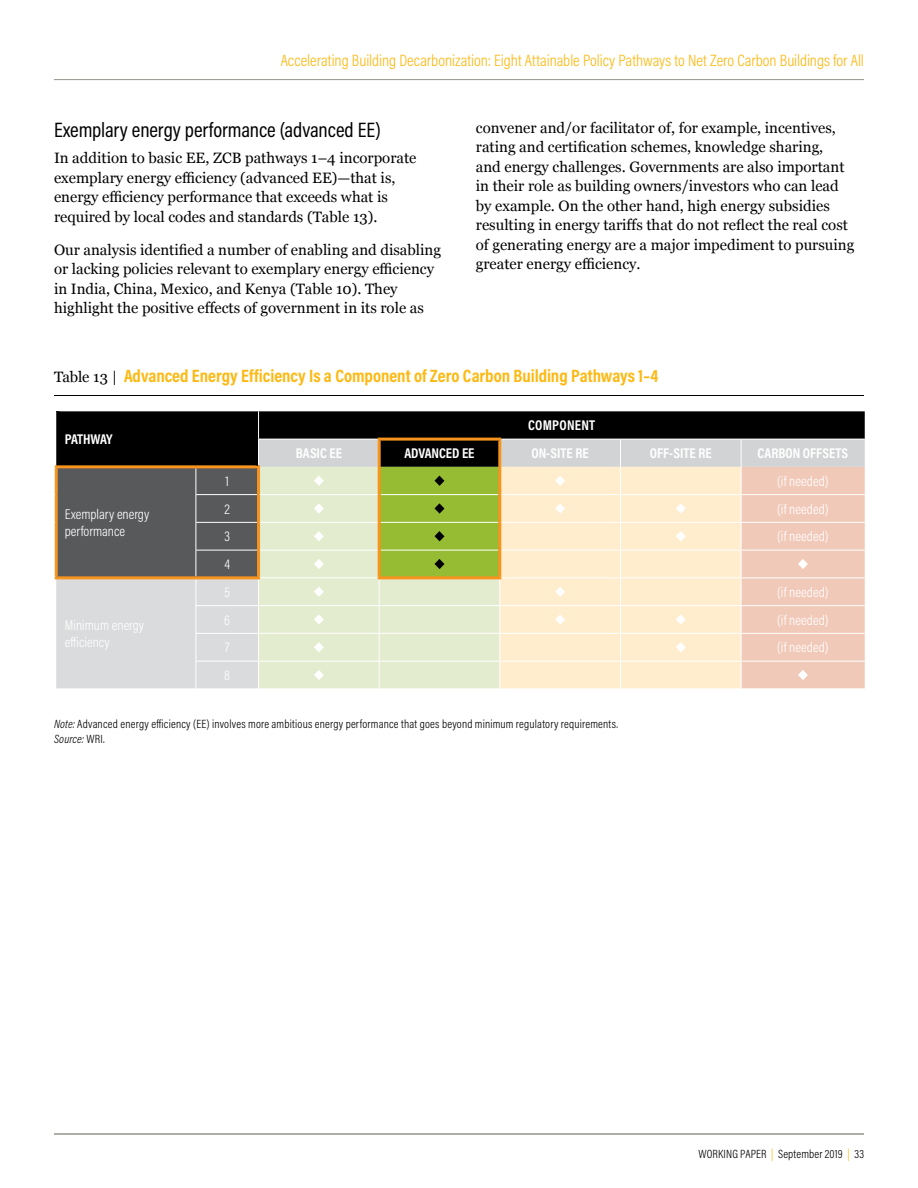
<style>
.page{position:relative;width:918px;height:1188px;background:#fff}
.page>*{position:absolute;margin:0;border:0;box-sizing:border-box;transform-origin:0 0}
.t1{font:21px "Acumin Pro Cond";letter-spacing:-.005em;color:#000}
.t2{font:700 18px "Acumin Pro Cond";color:#fdb913}
.t3{font:300 16.5px "Acumin Pro Cond";color:#fdb913}
.t4{font:15px/19.5px "Georgia";color:#000}
.t5{font:300 14.25px/16.5px "Acumin Pro Cond";color:#fff}
.t6{font:700 14.25px "Acumin Pro Cond";color:#fff}
.t7{font:700 14.25px "Acumin Pro Cond";letter-spacing:.02em;color:#fff}
.t8{font:700 14.25px "Acumin Pro Cond";letter-spacing:-.04em;color:#fff}
.t9{font:300 12px/15px "Acumin Pro Cond";letter-spacing:.015em;color:#000}
.s1{font-family:"Georgia";font-weight:400;font-size:15px;color:#000}
.s2{font-style:italic}
.s3{color:#fdb913}
</style>
<div class="page">
<hr style="left:54px;top:1134px;width:810px;height:1px;background:#94948b">
<hr style="left:54px;top:79px;width:810px;height:1px;background:#94948b">
<hr style="left:54px;top:395px;width:810px;height:1px;background:#000">
<hr style="left:55px;top:465px;width:141px;height:3px;background:#f7941e">
<hr style="left:55px;top:468px;width:3px;height:27px;background:#f7941e">
<hr style="left:55px;top:495px;width:3px;height:27px;background:#f7941e">
<hr style="left:55px;top:522px;width:3px;height:28px;background:#f7941e">
<hr style="left:55px;top:550px;width:3px;height:26px;background:#f7941e">
<hr style="left:55px;top:576px;width:141px;height:3px;background:#f7941e">
<svg style="left:56px;top:411px;width:809px;height:278px;background:#bab39d"></svg>
<p class="t3" style="left:281px;top:50px;width:585px">Accelerating Building Decarbonization: Eight Attainable Policy Pathways to Net Zero Carbon Buildings for All</p>
<h1 class="t1" style="left:54px;top:116px;width:328px">Exemplary energy performance (advanced EE)</h1>
<p class="t4" style="left:54px;top:148px;width:364px">In addition to basic EE, ZCB pathways 1–4 incorporate exemplary energy efficiency (advanced EE)—that is, energy efficiency performance that exceeds what is required by local codes and standards (Table 13).</p>
<p class="t4" style="left:54px;top:239px;width:389px">Our analysis identified a number of enabling and disabling or lacking policies relevant to exemplary energy efficiency in India, China, Mexico, and Kenya (Table 10). They highlight the positive effects of government in its role as</p>
<p class="t4" style="left:476px;top:117px;width:380px">convener and/or facilitator of, for example, incentives, rating and certification schemes, knowledge sharing,<br>and energy challenges. Governments are also important in their role as building owners/investors who can lead by example. On the other hand, high energy subsidies resulting in energy tariffs that do not reflect the real cost of generating energy are a major impediment to pursuing greater energy efficiency.</p>
<p class="t2" style="left:54px;top:364px;width:606px"><span class="s1">Table 13 |</span> Advanced Energy Efficiency Is a Component of Zero Carbon Building Pathways 1–4</p>
<p class="t8" style="left:65px;top:430px;width:49px">PATHWAY</p>
<p class="t5" style="left:65px;top:506px;width:86px">Exemplary energy performance</p>
<p class="t5" style="left:65px;top:617px;width:81px">Minimum energy efficiency</p>
<p class="t7" style="left:528px;top:416px;width:69px">COMPONENT</p>
<p class="t6" style="left:296px;top:444px;width:48px">BASIC EE</p>
<p class="t6" style="left:404px;top:444px;width:72px">ADVANCED EE</p>
<p class="t6" style="left:532px;top:444px;width:59px">ON-SITE RE</p>
<p class="t6" style="left:650px;top:444px;width:63px">OFF-SITE RE</p>
<p class="t6" style="left:758px;top:444px;width:92px">CARBON OFFSETS</p>
<p class="t5" style="left:225px;top:473px;width:5px">1</p>
<p class="t5" style="left:777px;top:473px;width:53px">(if needed)</p>
<p class="t5" style="left:225px;top:500px;width:7px">2</p>
<p class="t5" style="left:777px;top:500px;width:53px">(if needed)</p>
<p class="t5" style="left:224px;top:528px;width:7px">3</p>
<p class="t5" style="left:777px;top:528px;width:53px">(if needed)</p>
<p class="t5" style="left:224px;top:556px;width:7px">4</p>
<p class="t5" style="left:224px;top:584px;width:7px">5</p>
<p class="t5" style="left:777px;top:584px;width:53px">(if needed)</p>
<p class="t5" style="left:224px;top:611px;width:7px">6</p>
<p class="t5" style="left:777px;top:611px;width:53px">(if needed)</p>
<p class="t5" style="left:225px;top:639px;width:6px">7</p>
<p class="t5" style="left:777px;top:639px;width:53px">(if needed)</p>
<p class="t5" style="left:224px;top:667px;width:7px">8</p>
<p class="t9" style="left:54px;top:716px;width:566px"><span class="s2">Note:</span> Advanced energy efficiency (EE) involves more ambitious energy performance that goes beyond minimum regulatory requirements.<br><span class="s2">Source:</span> WRI.</p>
<p class="t9" style="left:698px;top:1146px;width:167px">WORKING PAPER <span class="s3">|</span> September 2019 <span class="s3">|</span> 33</p>
</div>
